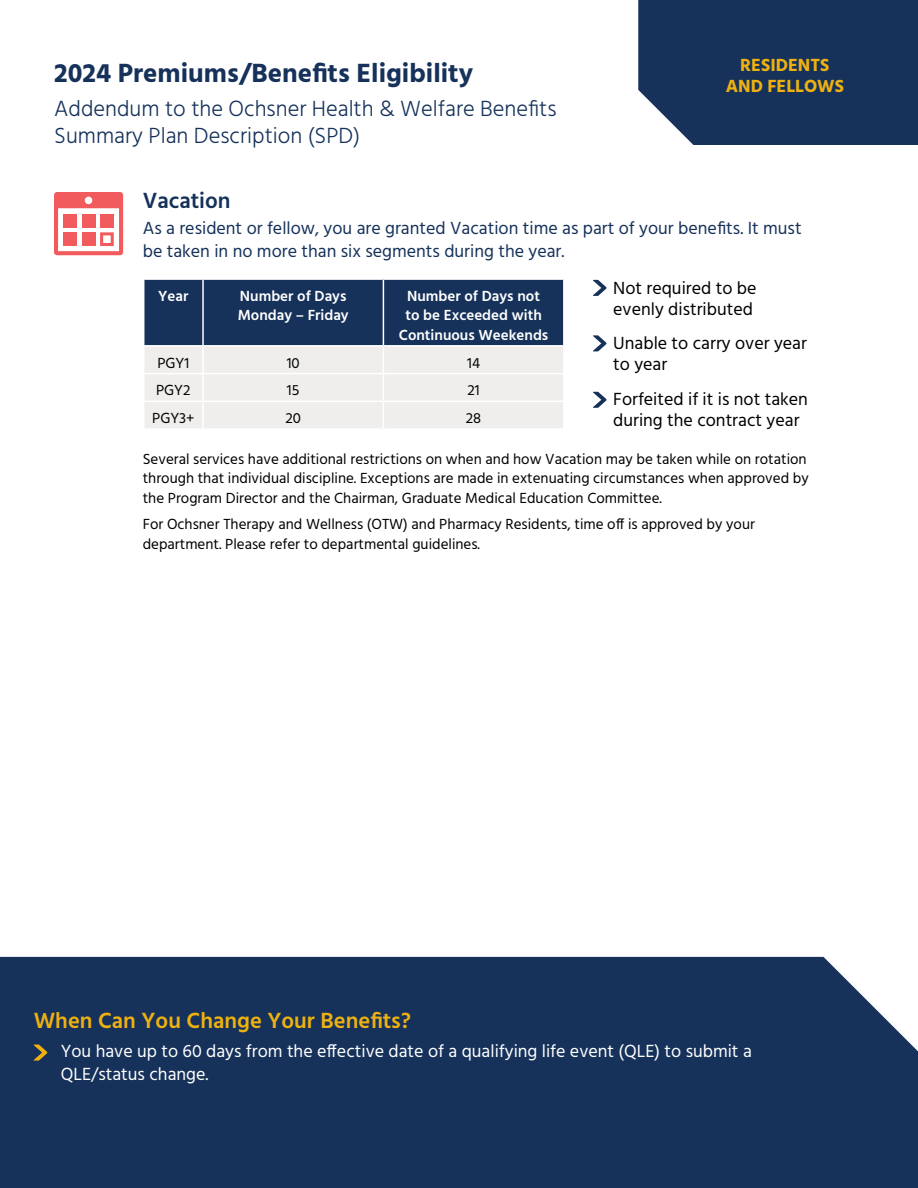
<style>
.page{position:relative;width:918px;height:1188px;background:#fff}
.page>*{position:absolute;margin:0;border:0;box-sizing:border-box;transform-origin:0 0}
.t1{font:700 27px "Hind";color:#16325a}
.t2{font:300 22.5px/27px "Hind";color:#16325a}
.t3{font:600 22.5px "Hind";color:#eeb111}
.t4{font:600 22.5px "Hind";color:#16325a}
.t5{font:18px/22.5px "Hind";color:#16325a}
.t6{font:18px/21px "Hind";color:#000}
.t7{font:18px/22.5px "Hind";color:#fff}
.t8{font:700 18px/21px "Hind";color:#eeb111;text-align:center}
.t9{font:15px/19.5px "Hind";color:#000}
.t10{font:600 15px/19.5px "Hind";color:#fff}
</style>
<div class="page">
<svg style="left:144px;top:279px;width:420px;height:149px;background:#929eaf"></svg>
<hr style="left:563px;top:402px;width:2px;height:26px;background:#fff">
<svg style="left:593px;top:280px;width:13px;height:16px"></svg>
<svg style="left:593px;top:335px;width:13px;height:16px"></svg>
<svg style="left:593px;top:392px;width:13px;height:16px"></svg>
<svg style="left:54px;top:192px;width:69px;height:63px"></svg>
<div style="left:638px;top:0;width:280px;height:145px;background:#16325a"></div>
<div style="left:0;top:957px;width:918px;height:231px;background:#16325a"></div>
<svg style="left:34px;top:1045px;width:13px;height:16px"></svg>
<h1 class="t1" style="left:54px;top:57px;width:420px">2024 Premiums/Benefits Eligibility</h1>
<h2 class="t2" style="left:54px;top:96px;width:504px">Addendum to the Ochsner Health &amp; Welfare Benefits<br>Summary Plan Description (SPD)</h2>
<p class="t8" style="left:726px;top:55px;width:120px">RESIDENTS<br>AND FELLOWS</p>
<h2 class="t4" style="left:143px;top:185px;width:89px">Vacation</h2>
<p class="t5" style="left:143px;top:218px;width:660px">As a resident or fellow, you are granted Vacation time as part of your benefits. It must be taken in no more than six segments during the year.</p>
<p class="t6" style="left:613px;top:278px;width:145px">Not required to be evenly distributed</p>
<p class="t6" style="left:613px;top:334px;width:195px">Unable to carry over year to year</p>
<p class="t6" style="left:613px;top:389px;width:196px">Forfeited if it is not taken during the contract year</p>
<p class="t10" style="left:158px;top:287px;width:32px">Year</p>
<p class="t10" style="left:238px;top:287px;width:113px">Number of Days<br>Monday – Friday</p>
<p class="t10" style="left:399px;top:287px;width:151px;text-align:center">Number of Days not to be Exceeded with<br>Continuous Weekends</p>
<p class="t9" style="left:157px;top:354px;width:33px">PGY1</p>
<p class="t9" style="left:287px;top:354px;width:15px">10</p>
<p class="t9" style="left:467px;top:354px;width:14px">14</p>
<p class="t9" style="left:156px;top:381px;width:36px">PGY2</p>
<p class="t9" style="left:287px;top:381px;width:14px">15</p>
<p class="t9" style="left:468px;top:381px;width:14px">21</p>
<p class="t9" style="left:152px;top:409px;width:44px">PGY3+</p>
<p class="t9" style="left:285px;top:409px;width:17px">20</p>
<p class="t9" style="left:466px;top:409px;width:17px">28</p>
<p class="t9" style="left:143px;top:450px;width:668px">Several services have additional restrictions on when and how Vacation may be taken while on rotation through that individual discipline. Exceptions are made in extenuating circumstances when approved by the Program Director and the Chairman, Graduate Medical Education Committee.</p>
<p class="t9" style="left:143px;top:515px;width:614px">For Ochsner Therapy and Wellness (OTW) and Pharmacy Residents, time off is approved by your department. Please refer to departmental guidelines.</p>
<h2 class="t3" style="left:34px;top:1005px;width:379px">When Can You Change Your Benefits?</h2>
<p class="t7" style="left:61px;top:1041px;width:693px">You have up to 60 days from the effective date of a qualifying life event (QLE) to submit a<br>QLE/status change.</p>
</div>
